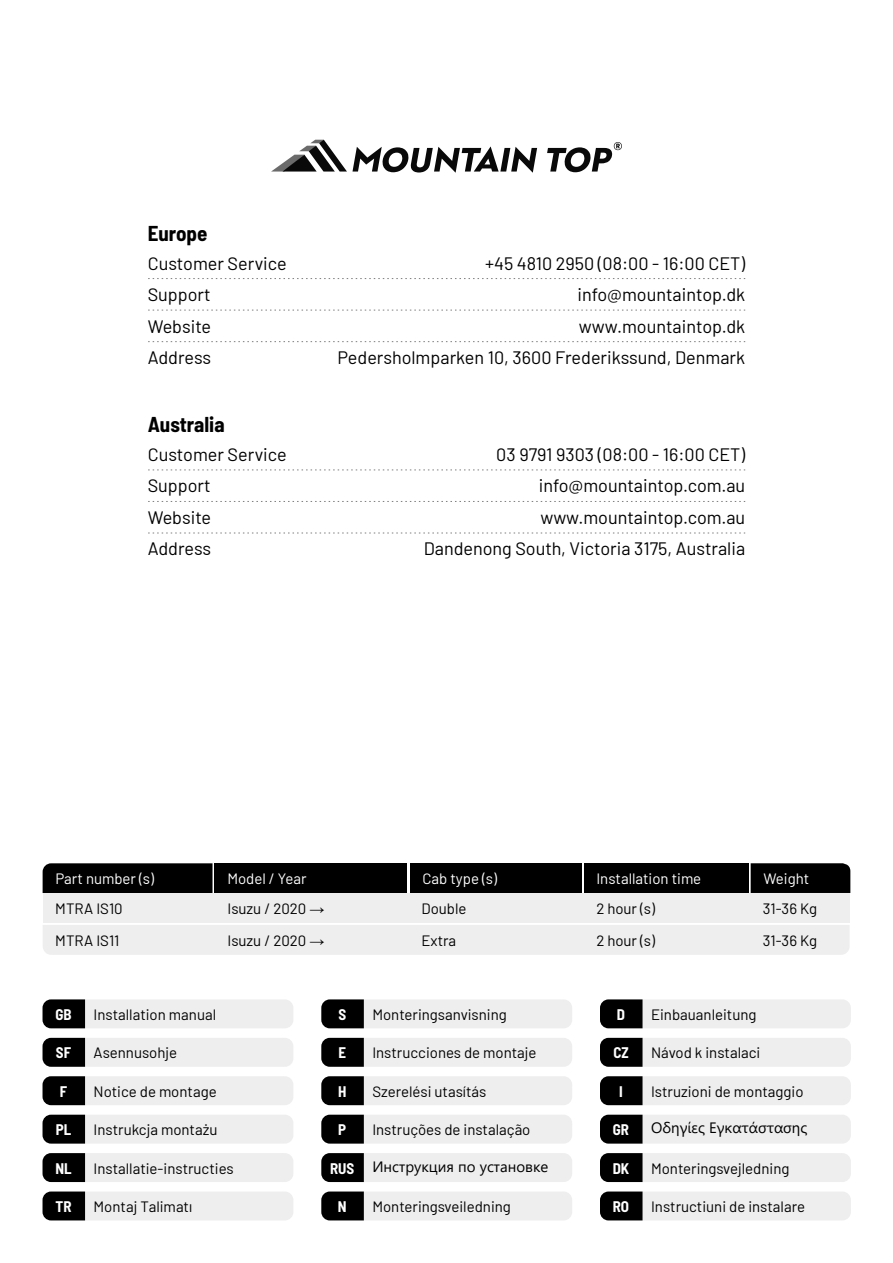
<style>
.page{position:relative;width:893px;height:1263px;background:#fff}
.page>*{position:absolute;margin:0;border:0;box-sizing:border-box;transform-origin:0 0}
.t1{font:700 semi-condensed 21px "Barlow";color:#000}
.t2{font:18px/31.5px "Barlow";color:#000;text-align:right}
.t3{font:15px "Barlow";color:#000}
.t4{font:15px "Barlow";color:#fff}
.t5{font:15px "Segoe UI";color:#000}
.t6{font:700 semi-condensed 15px "Barlow";color:#fff}
.s1{font-family:"Arial"}
.s2{font-family:"Barlow";font-weight:700;font-stretch:semi-condensed;color:#fff}
</style>
<div class="page">
<svg style="left:43px;top:999px;width:250px;height:29px;background:#c7c7c7"></svg>
<svg style="left:43px;top:1038px;width:250px;height:29px;background:#c7c7c7"></svg>
<svg style="left:43px;top:1076px;width:250px;height:29px;background:#c7c7c7"></svg>
<svg style="left:43px;top:1115px;width:250px;height:28px;background:#c6c6c6"></svg>
<svg style="left:43px;top:1153px;width:250px;height:29px;background:#c7c7c7"></svg>
<svg style="left:43px;top:1191px;width:250px;height:29px;background:#c7c7c7"></svg>
<svg style="left:321px;top:999px;width:251px;height:29px;background:#c7c7c7"></svg>
<svg style="left:321px;top:1038px;width:251px;height:29px;background:#c7c7c7"></svg>
<svg style="left:321px;top:1076px;width:251px;height:29px;background:#c7c7c7"></svg>
<svg style="left:321px;top:1115px;width:251px;height:28px;background:#c6c6c6"></svg>
<svg style="left:321px;top:1153px;width:251px;height:29px;background:#c7c7c7"></svg>
<svg style="left:321px;top:1191px;width:251px;height:29px;background:#c7c7c7"></svg>
<svg style="left:600px;top:999px;width:251px;height:29px;background:#c7c7c7"></svg>
<svg style="left:600px;top:1038px;width:251px;height:29px;background:#c7c7c7"></svg>
<svg style="left:600px;top:1076px;width:251px;height:29px;background:#c7c7c7"></svg>
<svg style="left:600px;top:1115px;width:251px;height:28px;background:#c6c6c6"></svg>
<svg style="left:600px;top:1153px;width:251px;height:29px;background:#c7c7c7"></svg>
<svg style="left:600px;top:1191px;width:251px;height:29px;background:#c7c7c7"></svg>
<svg style="left:43px;top:863px;width:807px;height:92px;background:#a1a1a1"></svg>
<svg style="left:547px;top:142px;width:75px;height:30px"></svg>
<svg style="left:271px;top:140px;width:266px;height:33px"></svg>
<svg style="left:148px;top:469px;width:597px;height:1px"></svg>
<svg style="left:148px;top:533px;width:597px;height:1px"></svg>
<svg style="left:148px;top:501px;width:597px;height:1px"></svg>
<svg style="left:148px;top:278px;width:597px;height:1px"></svg>
<svg style="left:148px;top:341px;width:597px;height:1px"></svg>
<svg style="left:148px;top:310px;width:597px;height:1px"></svg>
<h1 class="t1" style="left:148px;top:220px;width:61px">Europe</h1>
<p class="t2" style="left:148px;top:246px;width:141px;text-align:left">Customer Service<br>Support<br>Website<br>Address</p>
<h1 class="t1" style="left:148px;top:412px;width:78px">Australia</h1>
<p class="t2" style="left:148px;top:437px;width:141px;text-align:left">Customer Service<br>Support<br>Website<br>Address</p>
<p class="t2" style="left:338px;top:246px;width:409px">+45 4810 2950 (08:00 - 16:00 CET) info@mountaintop.dk<br>www.mountaintop.dk<br>Pedersholmparken 10, 3600 Frederikssund, Denmark</p>
<p class="t2" style="left:424px;top:437px;width:323px">03 9791 9303 (08:00 - 16:00 CET) info@mountaintop.com.au www.mountaintop.com.au<br>Dandenong South, Victoria 3175, Australia</p>
<p class="t4" style="left:55px;top:868px;width:100px">Part number (s)</p>
<p class="t4" style="left:227px;top:868px;width:81px">Model / Year</p>
<p class="t4" style="left:423px;top:868px;width:76px">Cab type (s)</p>
<p class="t4" style="left:596px;top:868px;width:106px">Installation time</p>
<p class="t4" style="left:763px;top:868px;width:47px">Weight</p>
<p class="t3" style="left:55px;top:897px;width:69px">MTRA IS10</p>
<p class="t3" style="left:227px;top:897px;width:98px">Isuzu / 2020 <span class="s1">→</span></p>
<p class="t3" style="left:421px;top:897px;width:47px">Double</p>
<p class="t3" style="left:596px;top:897px;width:60px">2 hour (s)</p>
<p class="t3" style="left:763px;top:897px;width:56px">31-36 Kg</p>
<p class="t3" style="left:55px;top:929px;width:66px">MTRA IS11</p>
<p class="t3" style="left:227px;top:929px;width:98px">Isuzu / 2020 <span class="s1">→</span></p>
<p class="t3" style="left:421px;top:929px;width:36px">Extra</p>
<p class="t3" style="left:596px;top:929px;width:60px">2 hour (s)</p>
<p class="t3" style="left:763px;top:929px;width:56px">31-36 Kg</p>
<p class="t6" style="left:55px;top:1005px;width:18px">GB</p>
<p class="t3" style="left:94px;top:1003px;width:124px">Installation manual</p>
<p class="t6" style="left:56px;top:1043px;width:17px">SF</p>
<p class="t3" style="left:94px;top:1042px;width:85px">Asennusohje</p>
<p class="t6" style="left:60px;top:1082px;width:9px">F</p>
<p class="t3" style="left:94px;top:1080px;width:125px">Notice de montage</p>
<p class="t6" style="left:56px;top:1120px;width:17px">PL</p>
<p class="t3" style="left:94px;top:1119px;width:125px">Instrukcja montażu</p>
<p class="t6" style="left:55px;top:1159px;width:18px">NL</p>
<p class="t3" style="left:94px;top:1157px;width:142px">Installatie-instructies</p>
<p class="t6" style="left:56px;top:1197px;width:18px">TR</p>
<p class="t3" style="left:94px;top:1196px;width:100px">Montaj Talimatı</p>
<p class="t6" style="left:338px;top:1005px;width:9px">S</p>
<p class="t3" style="left:372px;top:1003px;width:136px">Monteringsanvisning</p>
<p class="t6" style="left:338px;top:1043px;width:9px">E</p>
<p class="t3" style="left:372px;top:1042px;width:166px">Instrucciones de montaje</p>
<p class="t6" style="left:338px;top:1082px;width:10px">H</p>
<p class="t3" style="left:372px;top:1080px;width:116px">Szerelési utasítás</p>
<p class="t6" style="left:338px;top:1120px;width:9px">P</p>
<p class="t3" style="left:372px;top:1119px;width:160px">Instruções de instalação</p>
<p class="t5" style="left:330px;top:1152px;width:220px"><span class="s2">RUS</span> Инструкция по установке</p>
<p class="t6" style="left:338px;top:1197px;width:10px">N</p>
<p class="t3" style="left:372px;top:1196px;width:140px">Monteringsveiledning</p>
<p class="t6" style="left:617px;top:1005px;width:10px">D</p>
<p class="t3" style="left:651px;top:1003px;width:107px">Einbauanleitung</p>
<p class="t6" style="left:613px;top:1043px;width:17px">CZ</p>
<p class="t3" style="left:651px;top:1042px;width:111px">Návod k instalaci</p>
<p class="t6" style="left:619px;top:1082px;width:5px">I</p>
<p class="t3" style="left:651px;top:1080px;width:154px">Istruzioni de montaggio</p>
<p class="t6" style="left:613px;top:1120px;width:18px">GR</p>
<p class="t5" style="left:651px;top:1114px;width:158px">Οδηγίες Εγκατάστασης</p>
<p class="t6" style="left:613px;top:1159px;width:18px">DK</p>
<p class="t3" style="left:651px;top:1157px;width:140px">Monteringsvejledning</p>
<p class="t6" style="left:613px;top:1197px;width:18px">RO</p>
<p class="t3" style="left:651px;top:1196px;width:156px">Instructiuni de instalare</p>
</div>
